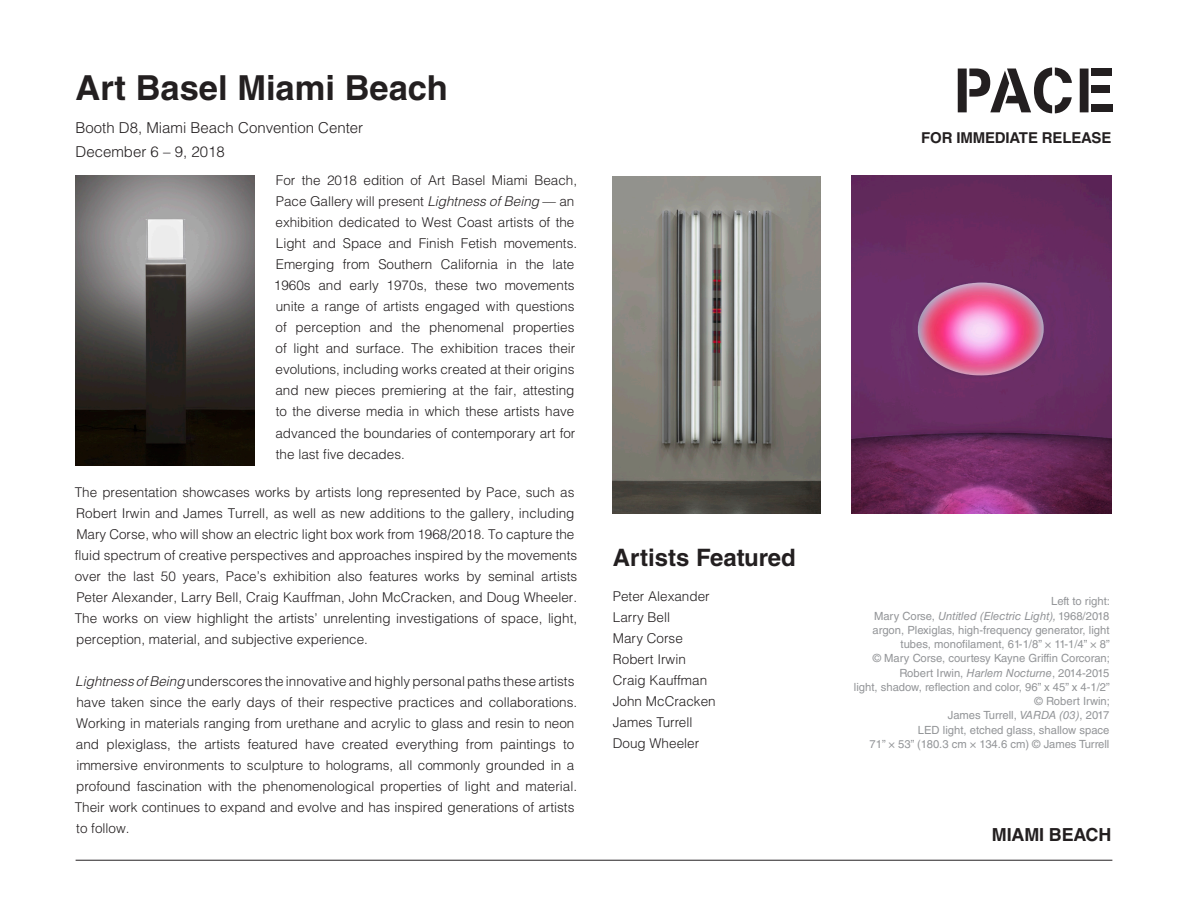
<style>
.page{position:relative;width:1188px;height:918px;background:#fff}
.page>*{position:absolute;margin:0;border:0;box-sizing:border-box;transform-origin:0 0}
.PR_Header_1{font:700 34.5px "Helvetica LT Std";color:#231f20}
.PR_Body_Text_Long{font:700 24px "Helvetica LT Std";color:#231f20}
.PR_Body_Text_Long-2{font:700 18px "Helvetica LT Std";letter-spacing:-.01em;color:#231f20}
.PR_Body_Text_Long-3{font:300 15px "Helvetica LT Std";color:#231f20}
.PR_Body_Text_Long-4{font:700 15px "Helvetica LT Std";letter-spacing:-.01em;color:#231f20}
.PR_Body_Text_Long-5{font:300 13.5px/21px "Helvetica LT Std";color:#231f20}
.Caption_Right{font:11.25px/14.2px "Helvetica LT Std";color:#939598;text-align:right}
.Caption_Right-2{font:italic 11.25px "Helvetica LT Std";color:#939598}
.s1{font-style:italic}
.s2{font-style:normal}
</style>
<div class="page">
<svg style="left:1080px;top:69px;width:9px;height:43px"></svg>
<div style="left:1091px;top:104px;width:21px;height:8px;background:#231f20"></div>
<div style="left:1091px;top:69px;width:20px;height:7px;background:#231f20"></div>
<div style="left:1091px;top:86px;width:18px;height:7px;background:#231f20"></div>
<svg style="left:958px;top:68px;width:114px;height:45px"></svg>
<hr style="left:76px;top:860px;width:1036px;height:1px;background:#231f20">
<img style="left:76px;top:176px;width:179px;height:289px">
<img style="left:613px;top:176px;width:207px;height:337px">
<img style="left:851px;top:176px;width:260px;height:338px">
<p class="PR_Header_1" style="left:76px;top:67px;width:374px">Art Basel Miami Beach</p>
<p class="PR_Body_Text_Long-3" style="left:76px;top:119px;width:289px">Booth D8, Miami Beach Convention Center</p>
<p class="PR_Body_Text_Long-3" style="left:76px;top:143px;width:151px">December 6 – 9, 2018</p>
<p class="PR_Body_Text_Long-5" style="left:274px;top:170px;width:305px">For the 2018 edition of Art Basel Miami Beach, Pace Gallery will present <span class="s1">Lightness of Being</span> — an exhibition dedicated to West Coast artists of the Light and Space and Finish Fetish movements.<br>Emerging from Southern California in the late 1960s and early 1970s, these two movements unite a range of artists engaged with questions of perception and the phenomenal properties of light and surface. The exhibition traces their evolutions, including works created at their origins and new pieces premiering at the fair, attesting to the diverse media in which these artists have advanced the boundaries of contemporary art for the last five decades.</p>
<p class="PR_Body_Text_Long-5" style="left:75px;top:482px;width:504px">The presentation showcases works by artists long represented by Pace, such as Robert Irwin and James Turrell, as well as new additions to the gallery, including Mary Corse, who will show an electric light box work from 1968/2018. To capture the fluid spectrum of creative perspectives and approaches inspired by the movements over the last 50 years, Pace’s exhibition also features works by seminal artists Peter Alexander, Larry Bell, Craig Kauffman, John McCracken, and Doug Wheeler.<br>The works on view highlight the artists’ unrelenting investigations of space, light, perception, material, and subjective experience.</p>
<p class="PR_Body_Text_Long-5" style="left:75px;top:671px;width:504px"><span class="s1">Lightness of Being</span> underscores the innovative and highly personal paths these artists have taken since the early days of their respective practices and collaborations.<br>Working in materials ranging from urethane and acrylic to glass and resin to neon and plexiglass, the artists featured have created everything from paintings to immersive environments to sculpture to holograms, all commonly grounded in a profound fascination with the phenomenological properties of light and material.<br>Their work continues to expand and evolve and has inspired generations of artists to follow.</p>
<p class="PR_Body_Text_Long" style="left:613px;top:543px;width:184px">Artists Featured</p>
<p class="PR_Body_Text_Long-5" style="left:613px;top:585px;width:98px">Peter Alexander</p>
<p class="PR_Body_Text_Long-5" style="left:613px;top:606px;width:59px">Larry Bell</p>
<p class="PR_Body_Text_Long-5" style="left:613px;top:627px;width:71px">Mary Corse</p>
<p class="PR_Body_Text_Long-5" style="left:613px;top:648px;width:75px">Robert Irwin</p>
<p class="PR_Body_Text_Long-5" style="left:613px;top:669px;width:96px">Craig Kauffman</p>
<p class="PR_Body_Text_Long-5" style="left:613px;top:690px;width:104px">John McCracken</p>
<p class="PR_Body_Text_Long-5" style="left:613px;top:711px;width:81px">James Turrell</p>
<p class="PR_Body_Text_Long-5" style="left:613px;top:732px;width:88px">Doug Wheeler</p>
<p class="PR_Body_Text_Long-4" style="left:921px;top:129px;width:192px">FOR IMMEDIATE RELEASE</p>
<p class="Caption_Right" style="left:1051px;top:594px;width:60px">Left to right:</p>
<p class="Caption_Right-2" style="left:874px;top:609px;width:237px"><span class="s2">Mary Corse,</span> Untitled (Electric Light), <span class="s2">1968/2018</span></p>
<p class="Caption_Right" style="left:873px;top:623px;width:239px">argon, Plexiglas, high-frequency generator, light tubes, monofilament, 61-1/8” × 11-1/4” × 8”</p>
<p class="Caption_Right" style="left:873px;top:651px;width:239px">© Mary Corse, courtesy Kayne Griffin Corcoran;</p>
<p class="Caption_Right" style="left:899px;top:665px;width:212px">Robert Irwin, <span class="s1">Harlem Nocturne</span>, 2014-2015</p>
<p class="Caption_Right" style="left:854px;top:680px;width:257px">light, shadow, reflection and color, 96” x 45” x 4-1/2”</p>
<p class="Caption_Right" style="left:1035px;top:694px;width:77px">© Robert Irwin;</p>
<p class="Caption_Right" style="left:948px;top:708px;width:163px">James Turrell, <span class="s1">VARDA (03)</span>, 2017</p>
<p class="Caption_Right" style="left:918px;top:722px;width:193px">LED light, etched glass, shallow space</p>
<p class="Caption_Right" style="left:870px;top:737px;width:241px">71” × 53” (180.3 cm × 134.6 cm) © James Turrell</p>
<p class="PR_Body_Text_Long-2" style="left:992px;top:824px;width:121px">MIAMI BEACH</p>
</div>
